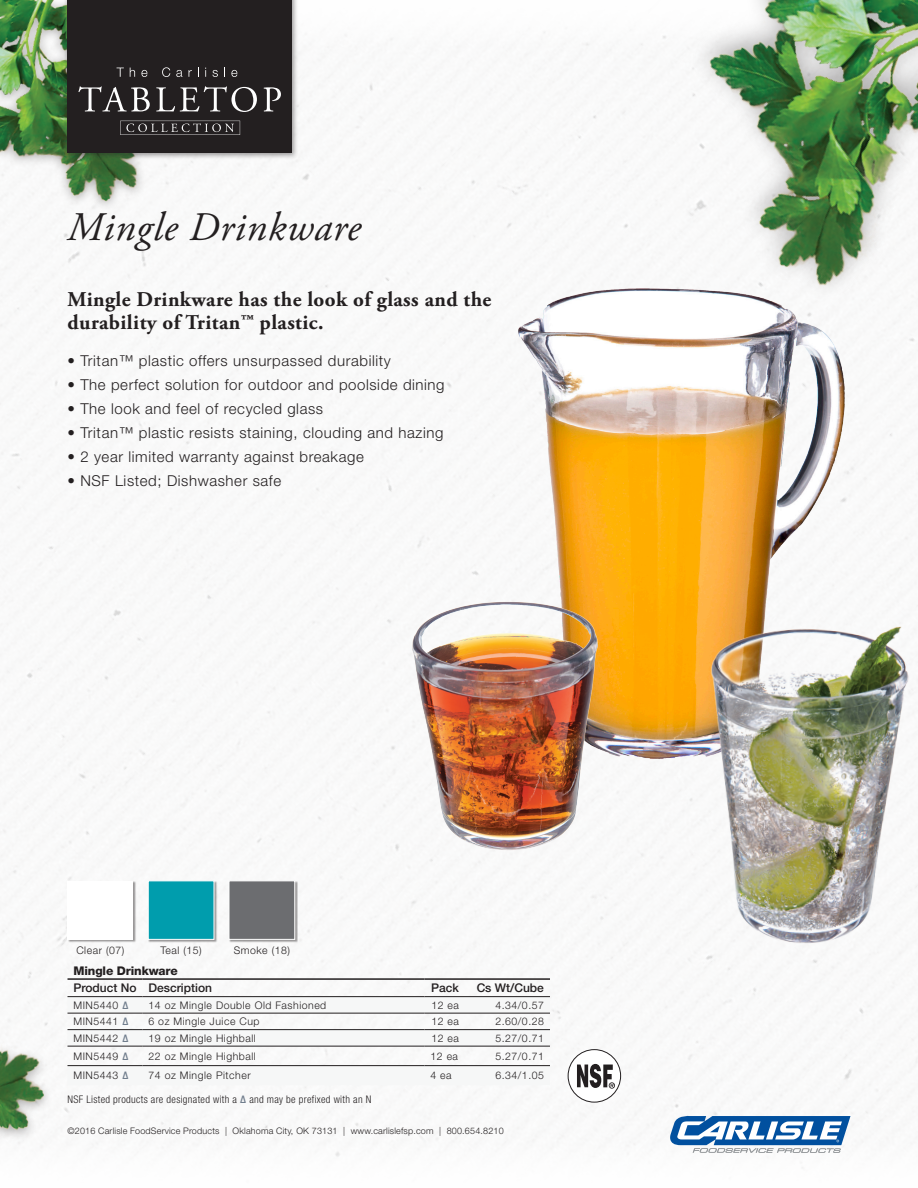
<style>
.page{position:relative;width:918px;height:1188px;background:#fff}
.page>*{position:absolute;margin:0;border:0;box-sizing:border-box;transform-origin:0 0}
.Features_Head{font:italic 40.5px "Adobe Garamond Pro";letter-spacing:.02em;color:#231f20}
.Trend_Intro_Copy{font:700 21px/22.5px "Adobe Garamond Pro";letter-spacing:.02em;color:#231f20}
.Trend_Intro_Copy-2{font:300 15px "Helvetica Neue LT Std";letter-spacing:.04em;color:#231f20}
.Table_Subhead{font:500 12px "Helvetica Neue LT Std";color:#231f20}
.Table_Head{font:800 12px "Helvetica Neue LT Std";letter-spacing:-.01em;color:#231f20}
.Table_Text{font:300 10.5px "Helvetica Neue LT Std";letter-spacing:.05em;color:#231f20}
.Fine_Copy_Left_Align{font:300 condensed 10.5px "Helvetica Neue LT Std";letter-spacing:.03em;color:#231f20}
.Table_Head-2{font:300 10.5px "Helvetica Neue LT Std";letter-spacing:.05em;color:#231f20}
._6pt{font:300 9px "Helvetica Neue LT Std";letter-spacing:.02em;color:#231f20}
.s1{font-weight:700;font-stretch:condensed;color:#717e8d}
.s2{font-weight:700;color:#717e8d}
</style>
<div class="page">
<img style="left:0;top:32px;width:918px;height:1136px">
<svg style="left:667px;top:1115px;width:184px;height:38px"></svg>
<img style="left:513px;top:284px;width:337px;height:483px">
<img style="left:0;top:0;width:202px;height:214px">
<div style="left:64px;top:0;width:234px;height:160px;background:#231f20;opacity:.45"></div>
<div style="left:68px;top:0;width:224px;height:153px;background:#231f20"></div>
<svg style="left:120px;top:121px;width:120px;height:14px"></svg>
<svg style="left:78px;top:86px;width:72px;height:25px"></svg>
<svg style="left:156px;top:86px;width:101px;height:26px"></svg>
<svg style="left:264px;top:87px;width:17px;height:24px"></svg>
<svg style="left:117px;top:68px;width:7px;height:9px"></svg>
<svg style="left:130px;top:68px;width:5px;height:9px"></svg>
<svg style="left:141px;top:70px;width:6px;height:7px"></svg>
<svg style="left:162px;top:67px;width:8px;height:10px"></svg>
<svg style="left:176px;top:70px;width:6px;height:7px"></svg>
<svg style="left:212px;top:70px;width:6px;height:7px"></svg>
<svg style="left:231px;top:70px;width:6px;height:7px"></svg>
<div style="left:229px;top:881px;width:69px;height:61px;background:#231f20;opacity:.45"></div>
<div style="left:229px;top:880px;width:66px;height:60px;background:#6c6d70;border:1px solid #fff"></div>
<div style="left:148px;top:881px;width:69px;height:61px;background:#231f20;opacity:.45"></div>
<div style="left:148px;top:880px;width:66px;height:60px;background:#009dad;border:1px solid #fff"></div>
<div style="left:68px;top:881px;width:68px;height:61px;background:#231f20;opacity:.45"></div>
<div style="left:68px;top:881px;width:65px;height:58px;background:#fff"></div>
<img style="left:702px;top:615px;width:216px;height:336px">
<img style="left:406px;top:594px;width:198px;height:266px">
<img style="left:0;top:1008px;width:74px;height:160px">
<img style="left:648px;top:0;width:270px;height:338px">
<div style="left:68px;top:997px;width:482px;height:88px;background:#f6f7f7"></div>
<hr style="left:68px;top:996px;width:74px;height:1px;background:#231f20">
<hr style="left:142px;top:996px;width:282px;height:1px;background:#231f20">
<hr style="left:424px;top:996px;width:41px;height:1px;background:#231f20">
<hr style="left:465px;top:996px;width:85px;height:1px;background:#231f20">
<hr style="left:68px;top:1013px;width:74px;height:1px;background:#231f20">
<hr style="left:142px;top:1013px;width:282px;height:1px;background:#231f20">
<hr style="left:424px;top:1013px;width:41px;height:1px;background:#231f20">
<hr style="left:465px;top:1013px;width:85px;height:1px;background:#231f20">
<hr style="left:68px;top:1029px;width:74px;height:1px;background:#231f20">
<hr style="left:142px;top:1029px;width:282px;height:1px;background:#231f20">
<hr style="left:424px;top:1029px;width:41px;height:1px;background:#231f20">
<hr style="left:465px;top:1029px;width:85px;height:1px;background:#231f20">
<hr style="left:68px;top:1046px;width:74px;height:1px;background:#231f20">
<hr style="left:142px;top:1046px;width:282px;height:1px;background:#231f20">
<hr style="left:424px;top:1046px;width:41px;height:1px;background:#231f20">
<hr style="left:465px;top:1046px;width:85px;height:1px;background:#231f20">
<hr style="left:68px;top:1065px;width:74px;height:1px;background:#231f20">
<hr style="left:142px;top:1065px;width:282px;height:1px;background:#231f20">
<hr style="left:424px;top:1065px;width:41px;height:1px;background:#231f20">
<hr style="left:465px;top:1065px;width:85px;height:1px;background:#231f20">
<hr style="left:68px;top:978px;width:74px;height:2px;background:#231f20">
<hr style="left:142px;top:978px;width:282px;height:2px;background:#231f20">
<hr style="left:424px;top:978px;width:41px;height:2px;background:#231f20">
<hr style="left:465px;top:978px;width:85px;height:2px;background:#231f20">
<div style="left:568px;top:1050px;width:53px;height:52px;background:#fff;border-radius:50%"></div>
<div style="left:568px;top:1049px;width:53px;height:53px;border:1px solid #231f20;border-radius:50%"></div>
<svg style="left:577px;top:1064px;width:38px;height:25px"></svg>
<p class="Features_Head" style="left:68px;top:203px;width:295px">Mingle Drinkware</p>
<p class="Trend_Intro_Copy" style="left:68px;top:289px;width:425px">Mingle Drinkware has the look of glass and the durability of Tritan™ plastic.</p>
<p class="Trend_Intro_Copy-2" style="left:68px;top:352px;width:325px">• Tritan™ plastic offers unsurpassed durability</p>
<p class="Trend_Intro_Copy-2" style="left:68px;top:376px;width:379px">• The perfect solution for outdoor and poolside dining</p>
<p class="Trend_Intro_Copy-2" style="left:68px;top:400px;width:257px">• The look and feel of recycled glass</p>
<p class="Trend_Intro_Copy-2" style="left:68px;top:424px;width:377px">• Tritan™ plastic resists staining, clouding and hazing</p>
<p class="Trend_Intro_Copy-2" style="left:68px;top:448px;width:298px">• 2 year limited warranty against breakage</p>
<p class="Trend_Intro_Copy-2" style="left:68px;top:472px;width:215px">• NSF Listed; Dishwasher safe</p>
<p class="Table_Head-2" style="left:76px;top:944px;width:49px">Clear (07)</p>
<p class="Table_Head-2" style="left:160px;top:944px;width:43px">Teal (15)</p>
<p class="Table_Head-2" style="left:234px;top:944px;width:58px">Smoke (18)</p>
<p class="Table_Head" style="left:74px;top:963px;width:106px">Mingle Drinkware</p>
<p class="Table_Subhead" style="left:74px;top:981px;width:64px">Product No</p>
<p class="Table_Subhead" style="left:148px;top:981px;width:65px">Description</p>
<p class="Table_Subhead" style="left:431px;top:981px;width:29px">Pack</p>
<p class="Table_Subhead" style="left:477px;top:981px;width:69px">Cs Wt/Cube</p>
<p class="Table_Text" style="left:74px;top:998px;width:56px">MIN5440 <span class="s1">∆</span></p>
<p class="Table_Text" style="left:148px;top:998px;width:179px">14 oz Mingle Double Old Fashioned</p>
<p class="Table_Text" style="left:431px;top:998px;width:29px">12 ea</p>
<p class="Table_Text" style="left:495px;top:998px;width:50px">4.34/0.57</p>
<p class="Table_Text" style="left:74px;top:1015px;width:56px">MIN5441 <span class="s1">∆</span></p>
<p class="Table_Text" style="left:148px;top:1015px;width:113px">6 oz Mingle Juice Cup</p>
<p class="Table_Text" style="left:431px;top:1015px;width:29px">12 ea</p>
<p class="Table_Text" style="left:495px;top:1015px;width:50px">2.60/0.28</p>
<p class="Table_Text" style="left:74px;top:1031px;width:56px">MIN5442 <span class="s1">∆</span></p>
<p class="Table_Text" style="left:148px;top:1031px;width:109px">19 oz Mingle Highball</p>
<p class="Table_Text" style="left:431px;top:1031px;width:29px">12 ea</p>
<p class="Table_Text" style="left:495px;top:1031px;width:50px">5.27/0.71</p>
<p class="Table_Text" style="left:74px;top:1049px;width:56px">MIN5449 <span class="s1">∆</span></p>
<p class="Table_Text" style="left:148px;top:1049px;width:109px">22 oz Mingle Highball</p>
<p class="Table_Text" style="left:430px;top:1049px;width:29px">12 ea</p>
<p class="Table_Text" style="left:495px;top:1049px;width:50px">5.27/0.71</p>
<p class="Table_Text" style="left:74px;top:1069px;width:56px">MIN5443 <span class="s1">∆</span></p>
<p class="Table_Text" style="left:148px;top:1069px;width:104px">74 oz Mingle Pitcher</p>
<p class="Table_Text" style="left:430px;top:1069px;width:23px">4 ea</p>
<p class="Table_Text" style="left:495px;top:1069px;width:50px">6.34/1.05</p>
<p class="Fine_Copy_Left_Align" style="left:68px;top:1093px;width:305px">NSF Listed products are designated with a <span class="s2">∆</span> and may be prefixed with an N</p>
<p class="_6pt" style="left:68px;top:1125px;width:438px">©2016 Carlisle FoodService Products | Oklahoma City, OK 73131 | www.carlislefsp.com | 800.654.8210</p>
</div>
